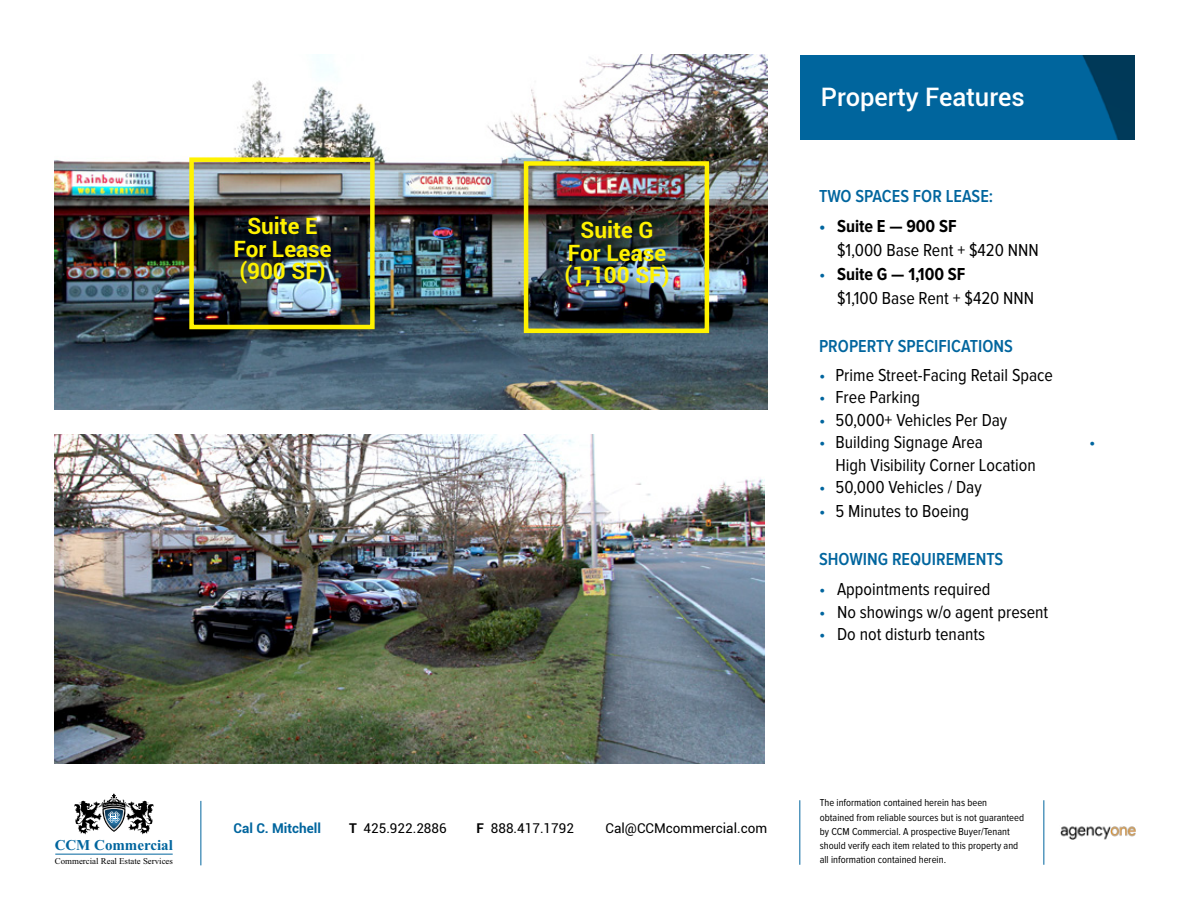
<style>
.page{position:relative;width:1188px;height:918px;background:#fff}
.page>*{position:absolute;margin:0;border:0;box-sizing:border-box;transform-origin:0 0}
.t1{font:500 25.5px "Roboto";color:#fff}
.t2{font:700 22.5px/22.5px "Roboto";color:#fff200;text-align:center}
.t3{font:18px/24px "Proxima Nova Cond";color:#000}
.t4{font:600 18px "Proxima Nova Cond";color:#00659e}
.t5{font:18px "Proxima Nova Cond";color:#00659e}
.t6{font:700 15px "Times New Roman";color:#00659e}
.t7{font:13.5px "Roboto";color:#000}
.t8{font:700 13.5px "Roboto";color:#00659e}
.t9{font:10.5px/14.2px "Proxima Nova Cond";color:#000}
.t10{font:8.85px "Times New Roman";color:#000}
.s1{font-weight:700;color:#00659e}
.s2{font-weight:700}
.s3{color:#00659e}
</style>
<div class="page">
<img style="left:801px;top:56px;width:333px;height:84px">
<img style="left:54px;top:54px;width:713px;height:355px">
<div style="left:189px;top:157px;width:186px;height:172px;border:4px solid #fff200"></div>
<img style="left:54px;top:435px;width:711px;height:328px">
<div style="left:524px;top:161px;width:185px;height:172px;border:4px solid #fff200"></div>
<hr style="left:800px;top:800px;width:1px;height:65px;background:#00659e">
<hr style="left:1044px;top:800px;width:1px;height:65px;background:#00659e">
<hr style="left:201px;top:801px;width:1px;height:64px;background:#00659e">
<hr style="left:55px;top:854px;width:118px;height:1px;background:#00659e">
<img style="left:1060px;top:826px;width:76px;height:13px">
<svg style="left:74px;top:794px;width:80px;height:40px"></svg>
<p class="t2" style="left:233px;top:214px;width:100px">Suite E<br>For Lease (900 SF)</p>
<p class="t2" style="left:564px;top:218px;width:107px">Suite G<br>For Lease (1,100 SF)</p>
<h1 class="t1" style="left:821px;top:79px;width:205px">Property Features</h1>
<p class="t4" style="left:819px;top:188px;width:176px">TWO SPACES FOR LEASE:</p>
<p class="t3" style="left:837px;top:215px;width:203px;text-indent:-18px"><span class="s1">•</span> <span class="s2">Suite E — 900 SF<br></span>$1,000 Base Rent + $420 NNN</p>
<p class="t3" style="left:837px;top:263px;width:199px;text-indent:-18px"><span class="s3">•</span> <span class="s2">Suite G — 1,100 SF<br></span>$1,100 Base Rent + $420 NNN</p>
<p class="t4" style="left:819px;top:338px;width:196px">PROPERTY SPECIFICATIONS</p>
<p class="t3" style="left:819px;top:364px;width:236px"><span class="s3">•</span> Prime Street-Facing Retail Space</p>
<p class="t3" style="left:819px;top:386px;width:103px"><span class="s3">•</span> Free Parking</p>
<p class="t3" style="left:819px;top:409px;width:190px"><span class="s3">•</span> 50,000+ Vehicles Per Day</p>
<p class="t3" style="left:819px;top:431px;width:166px"><span class="s3">•</span> Building Signage Area</p>
<p class="t5" style="left:1089px;top:434px;width:8px">•</p>
<p class="t3" style="left:836px;top:454px;width:202px">High Visibility Corner Location</p>
<p class="t3" style="left:819px;top:476px;width:164px"><span class="s3">•</span> 50,000 Vehicles / Day</p>
<p class="t3" style="left:819px;top:500px;width:152px"><span class="s3">•</span> 5 Minutes to Boeing</p>
<p class="t4" style="left:819px;top:551px;width:186px">SHOWING REQUIREMENTS</p>
<p class="t3" style="left:819px;top:578px;width:173px"><span class="s3">•</span> Appointments required</p>
<p class="t3" style="left:819px;top:601px;width:231px"><span class="s3">•</span> No showings w/o agent present</p>
<p class="t3" style="left:819px;top:623px;width:168px"><span class="s3">•</span> Do not disturb tenants</p>
<p class="t6" style="left:55px;top:839px;width:120px">CCM Commercial</p>
<p class="t10" style="left:55px;top:855px;width:120px">Commercial Real Estate Services</p>
<p class="t8" style="left:234px;top:819px;width:89px">Cal C. Mitchell</p>
<p class="t7" style="left:349px;top:819px;width:99px"><span class="s2">T</span> 425.922.2886</p>
<p class="t7" style="left:477px;top:819px;width:99px"><span class="s2">F</span> 888.417.1792</p>
<p class="t7" style="left:606px;top:819px;width:163px">Cal@CCMcommercial.com</p>
<p class="t9" style="left:820px;top:796px;width:206px">The information contained herein has been obtained from reliable sources but is not guaranteed by CCM Commercial. A prospective Buyer/Tenant should verify each item related to this property and all information contained herein.</p>
</div>
